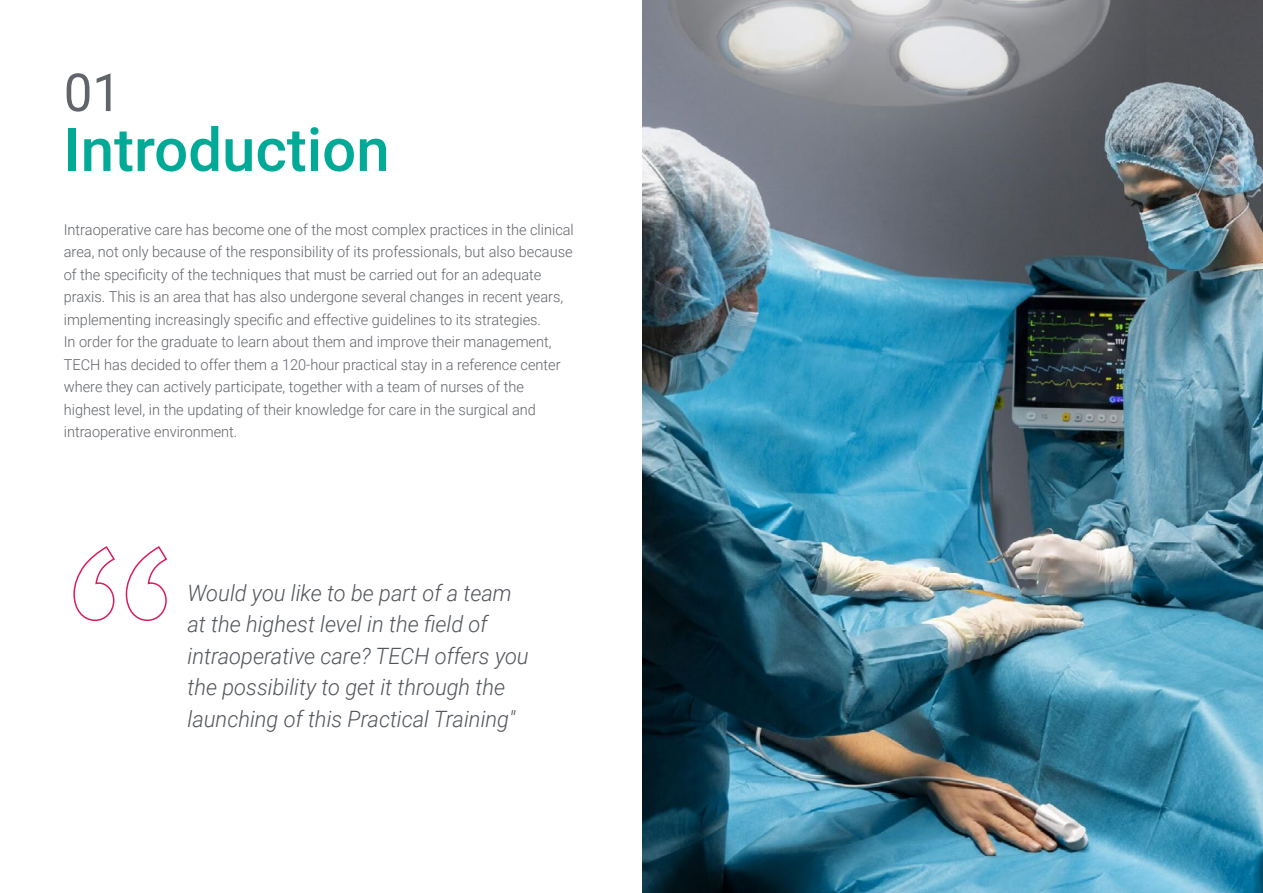
<style>
.page{position:relative;width:1263px;height:893px;background:#fff}
.page>*{position:absolute;margin:0;border:0;box-sizing:border-box;transform-origin:0 0}
.t1{font:500 60px "Roboto";color:#00aa97}
.t2{font:52.5px "Roboto";color:#61646a}
.t3{font:italic 300 22.5px/31.5px "Roboto";color:#52555b}
.t4{font:300 15px/22.5px "Roboto";color:#61646a}
</style>
<div class="page">
<svg style="left:73px;top:546px;width:95px;height:76px"></svg>
<img style="left:642px;top:0;width:621px;height:893px">
<h2 class="t2" style="left:64px;top:56px;width:59px">01</h2>
<h1 class="t1" style="left:64px;top:108px;width:327px">Introduction</h1>
<p class="t4" style="left:64px;top:217px;width:512px">Intraoperative care has become one of the most complex practices in the clinical area, not only because of the responsibility of its professionals, but also because of the specificity of the techniques that must be carried out for an adequate praxis. This is an area that has also undergone several changes in recent years, implementing increasingly specific and effective guidelines to its strategies.<br>In order for the graduate to learn about them and improve their management, TECH has decided to offer them a 120-hour practical stay in a reference center where they can actively participate, together with a team of nurses of the highest level, in the updating of their knowledge for care in the surgical and intraoperative environment.</p>
<h3 class="t3" style="left:188px;top:576px;width:343px">Would you like to be part of a team at the highest level in the field of intraoperative care? TECH offers you the possibility to get it through the launching of this Practical Training"</h3>
</div>
